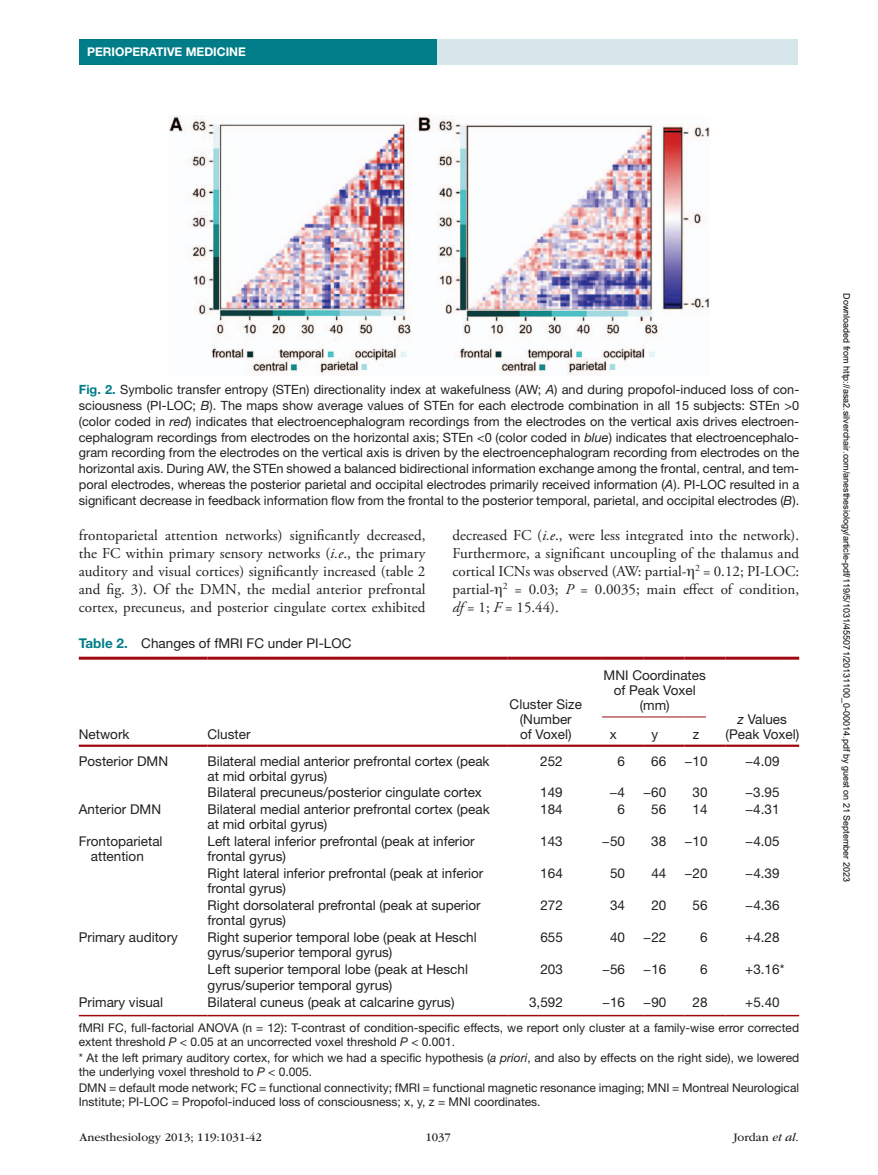
<style>
.page{position:relative;width:878px;height:1175px;background:#fff}
.page>*{position:absolute;margin:0;border:0;box-sizing:border-box;transform-origin:0 0}
.t1{font:15px/18px "Adobe Garamond Pro";color:#231f20;text-align:justify}
.t2{font:13.5px/15px "Helvetica Neue LT Std";color:#231f20}
.t3{font:12.75px/15.8px "Helvetica Neue LT Std";color:#231f20;text-align:justify}
.t4{font:12px/13.5px "Helvetica Neue LT Std";color:#231f20}
.t5{font:12px "ITC Garamond Std";color:#231f20}
.t6{font:700 12px "Helvetica Neue LT Std";color:#fff}
.t7{font:9px "Arial";color:#000}
.s1{font-weight:700;color:#007d88}
.s2{font-style:italic}
.s3{font-family:"Gandhari Unicode"}
</style>
<div class="page">
<div style="left:432px;top:39px;width:365px;height:26px;background:#d6e6ea"></div>
<div style="left:79px;top:39px;width:357px;height:25px;background:#007d88"></div>
<img style="left:169px;top:116px;width:540px;height:259px">
<hr style="left:79px;top:656px;width:128px;height:3px;background:#a1080f">
<hr style="left:207px;top:656px;width:300px;height:3px;background:#a1080f">
<hr style="left:507px;top:656px;width:95px;height:3px;background:#a1080f">
<hr style="left:725px;top:656px;width:74px;height:3px;background:#a1080f">
<hr style="left:79px;top:744px;width:128px;height:3px;background:#a1080f">
<hr style="left:207px;top:744px;width:300px;height:3px;background:#a1080f">
<hr style="left:507px;top:744px;width:95px;height:3px;background:#a1080f">
<hr style="left:602px;top:744px;width:41px;height:3px;background:#a1080f">
<hr style="left:643px;top:744px;width:41px;height:3px;background:#a1080f">
<hr style="left:684px;top:744px;width:41px;height:3px;background:#a1080f">
<hr style="left:725px;top:744px;width:74px;height:3px;background:#a1080f">
<hr style="left:79px;top:1014px;width:128px;height:2px;background:#a1080f">
<hr style="left:207px;top:1014px;width:300px;height:2px;background:#a1080f">
<hr style="left:507px;top:1014px;width:95px;height:2px;background:#a1080f">
<hr style="left:602px;top:1014px;width:41px;height:2px;background:#a1080f">
<hr style="left:643px;top:1014px;width:41px;height:2px;background:#a1080f">
<hr style="left:684px;top:1014px;width:41px;height:2px;background:#a1080f">
<hr style="left:725px;top:1014px;width:74px;height:2px;background:#a1080f">
<hr style="left:602px;top:656px;width:41px;height:3px;background:#a1080f">
<hr style="left:643px;top:656px;width:41px;height:3px;background:#a1080f">
<hr style="left:684px;top:656px;width:41px;height:3px;background:#a1080f">
<hr style="left:602px;top:716px;width:41px;height:1px;background:#a1080f">
<hr style="left:643px;top:716px;width:41px;height:1px;background:#a1080f">
<hr style="left:684px;top:716px;width:41px;height:1px;background:#a1080f">
<div style="left:706px;top:714px;width:22px;height:6px;background:#fff"></div>
<p class="t6" style="left:87px;top:44px;width:160px">PERIOPERATIVE MEDICINE</p>
<p class="t3" style="left:79px;top:382px;width:722px"><span class="s1">Fig. 2.</span> Symbolic transfer entropy (STEn) directionality index at wakefulness (AW; <span class="s2">A</span>) and during propofol-induced loss of con&shy;sciousness (PI-LOC; <span class="s2">B</span>). The maps show average values of STEn for each electrode combination in all 15 subjects: STEn &gt;0 (color coded in <span class="s2">red</span>) indicates that electroencephalogram recordings from the electrodes on the vertical axis drives electroen&shy;cephalogram recordings from electrodes on the horizontal axis; STEn &lt;0 (color coded in <span class="s2">blue</span>) indicates that electroencephalo&shy;gram recording from the electrodes on the vertical axis is driven by the electroencephalogram recording from electrodes on the horizontal axis. During AW, the STEn showed a balanced bidirectional information exchange among the frontal, central, and tem&shy;poral electrodes, whereas the posterior parietal and occipital electrodes primarily received information (<span class="s2">A</span>). PI-LOC resulted in a significant decrease in feedback information flow from the frontal to the posterior temporal, parietal, and occipital electrodes (<span class="s2">B</span>).</p>
<p class="t1" style="left:79px;top:526px;width:348px">frontoparietal attention networks) significantly decreased, the FC within primary sensory networks (<span class="s2">i.e</span>., the primary auditory and visual cortices) significantly increased (table 2 and fig. 3). Of the DMN, the medial anterior prefrontal cortex, precuneus, and posterior cingulate cortex exhibited</p>
<p class="t1" style="left:452px;top:526px;width:348px">decreased FC (<span class="s2">i.e</span>., were less integrated into the network).<br>Furthermore, a significant uncoupling of the thalamus and cortical ICNs was observed (AW: partial-<span class="s3">η</span><sup>2</sup> = 0.12; PI-LOC: partial-<span class="s3">η</span><sup>2</sup> = 0.03; <span class="s2">P</span> = 0.0035; main effect of condition, <span class="s2">df</span> = 1; <span class="s2">F</span> = 15.44).</p>
<p class="t2" style="left:79px;top:636px;width:274px"><span class="s1">Table 2.</span> Changes of fMRI FC under PI-LOC</p>
<p class="t2" style="left:79px;top:726px;width:52px">Network</p>
<p class="t2" style="left:207px;top:726px;width:44px">Cluster</p>
<p class="t2" style="left:509px;top:696px;width:74px;text-align:center">Cluster Size (Number<br>of Voxel)</p>
<p class="t2" style="left:603px;top:667px;width:104px;text-align:center">MNI Coordinates of Peak Voxel (mm)</p>
<p class="t2" style="left:737px;top:711px;width:51px"><span class="s2">z</span> Values</p>
<p class="t2" style="left:610px;top:726px;width:8px">x</p>
<p class="t2" style="left:651px;top:726px;width:8px">y</p>
<p class="t2" style="left:692px;top:726px;width:8px">z</p>
<p class="t2" style="left:725px;top:726px;width:75px">(Peak Voxel)</p>
<p class="t2" style="left:79px;top:753px;width:91px">Posterior DMN</p>
<p class="t2" style="left:207px;top:753px;width:284px">Bilateral medial anterior prefrontal cortex (peak at mid orbital gyrus)</p>
<p class="t2" style="left:540px;top:753px;width:24px">252</p>
<p class="t2" style="left:617px;top:753px;width:9px">6</p>
<p class="t2" style="left:651px;top:753px;width:17px">66</p>
<p class="t2" style="left:684px;top:753px;width:25px">−10</p>
<p class="t2" style="left:745px;top:753px;width:36px">−4.09</p>
<p class="t2" style="left:207px;top:784px;width:276px">Bilateral precuneus/posterior cingulate cortex</p>
<p class="t2" style="left:540px;top:784px;width:24px">149</p>
<p class="t2" style="left:609px;top:784px;width:17px">−4</p>
<p class="t2" style="left:643px;top:784px;width:25px">−60</p>
<p class="t2" style="left:692px;top:784px;width:17px">30</p>
<p class="t2" style="left:745px;top:784px;width:36px">−3.95</p>
<p class="t2" style="left:79px;top:801px;width:84px">Anterior DMN</p>
<p class="t2" style="left:207px;top:801px;width:284px">Bilateral medial anterior prefrontal cortex (peak at mid orbital gyrus)</p>
<p class="t2" style="left:540px;top:801px;width:24px">184</p>
<p class="t2" style="left:617px;top:801px;width:9px">6</p>
<p class="t2" style="left:651px;top:801px;width:17px">56</p>
<p class="t2" style="left:692px;top:801px;width:17px">14</p>
<p class="t2" style="left:745px;top:801px;width:36px">−4.31</p>
<p class="t2" style="left:79px;top:833px;width:85px;text-align:center">Frontoparietal attention</p>
<p class="t2" style="left:207px;top:833px;width:269px">Left lateral inferior prefrontal (peak at inferior frontal gyrus)</p>
<p class="t2" style="left:540px;top:833px;width:24px">143</p>
<p class="t2" style="left:602px;top:833px;width:25px">−50</p>
<p class="t2" style="left:651px;top:833px;width:17px">38</p>
<p class="t2" style="left:684px;top:833px;width:25px">−10</p>
<p class="t2" style="left:745px;top:833px;width:36px">−4.05</p>
<p class="t2" style="left:207px;top:865px;width:277px">Right lateral inferior prefrontal (peak at inferior frontal gyrus)</p>
<p class="t2" style="left:540px;top:865px;width:24px">164</p>
<p class="t2" style="left:610px;top:865px;width:17px">50</p>
<p class="t2" style="left:651px;top:865px;width:17px">44</p>
<p class="t2" style="left:684px;top:865px;width:25px">−20</p>
<p class="t2" style="left:745px;top:865px;width:36px">−4.39</p>
<p class="t2" style="left:207px;top:897px;width:275px">Right dorsolateral prefrontal (peak at superior frontal gyrus)</p>
<p class="t2" style="left:540px;top:897px;width:24px">272</p>
<p class="t2" style="left:610px;top:897px;width:17px">34</p>
<p class="t2" style="left:651px;top:897px;width:17px">20</p>
<p class="t2" style="left:692px;top:897px;width:17px">56</p>
<p class="t2" style="left:745px;top:897px;width:36px">−4.36</p>
<p class="t2" style="left:79px;top:929px;width:101px">Primary auditory</p>
<p class="t2" style="left:207px;top:929px;width:271px">Right superior temporal lobe (peak at Heschl gyrus/superior temporal gyrus)</p>
<p class="t2" style="left:540px;top:929px;width:24px">655</p>
<p class="t2" style="left:610px;top:929px;width:17px">40</p>
<p class="t2" style="left:643px;top:929px;width:25px">−22</p>
<p class="t2" style="left:700px;top:929px;width:9px">6</p>
<p class="t2" style="left:745px;top:929px;width:36px">+4.28</p>
<p class="t2" style="left:207px;top:962px;width:262px">Left superior temporal lobe (peak at Heschl gyrus/superior temporal gyrus)</p>
<p class="t2" style="left:540px;top:962px;width:24px">203</p>
<p class="t2" style="left:602px;top:962px;width:25px">−56</p>
<p class="t2" style="left:643px;top:962px;width:25px">−16</p>
<p class="t2" style="left:700px;top:962px;width:9px">6</p>
<p class="t2" style="left:745px;top:962px;width:41px">+3.16*</p>
<p class="t2" style="left:79px;top:994px;width:86px">Primary visual</p>
<p class="t2" style="left:207px;top:994px;width:248px">Bilateral cuneus (peak at calcarine gyrus)</p>
<p class="t2" style="left:529px;top:994px;width:35px">3,592</p>
<p class="t2" style="left:602px;top:994px;width:25px">−16</p>
<p class="t2" style="left:643px;top:994px;width:25px">−90</p>
<p class="t2" style="left:692px;top:994px;width:17px">28</p>
<p class="t2" style="left:745px;top:994px;width:36px">+5.40</p>
<p class="t4" style="left:79px;top:1021px;width:721px">fMRI FC, full-factorial ANOVA (n = 12): T-contrast of condition-specific effects, we report only cluster at a family-wise error corrected extent threshold <span class="s2">P</span> &lt; 0.05 at an uncorrected voxel threshold <span class="s2">P</span> &lt; 0.001.</p>
<p class="t4" style="left:79px;top:1051px;width:722px">* At the left primary auditory cortex, for which we had a specific hypothesis (<span class="s2">a priori</span>, and also by effects on the right side), we lowered the underlying voxel threshold to <span class="s2">P</span> &lt; 0.005.</p>
<p class="t4" style="left:79px;top:1081px;width:721px">DMN = default mode network; FC = functional connectivity; fMRI = functional magnetic resonance imaging; MNI = Montreal Neurological<br>Institute; PI-LOC = Propofol-induced loss of consciousness; x, y, z = MNI coordinates.</p>
<p class="t5" style="left:80px;top:1130px;width:184px">Anesthesiology 2013; 119:1031-42</p>
<p class="t5" style="left:425px;top:1130px;width:27px">1037</p>
<p class="t5" style="left:733px;top:1130px;width:67px">Jordan <span class="s2">et al</span>.</p>
<p class="t7" style="left:850px;top:293px;width:590px;rotate:90deg">Downloaded from http://asa2.silverchair.com/anesthesiology/article-pdf/119/5/1031/455071/20131100_0-00014.pdf by guest on 21 September 2023</p>
</div>
